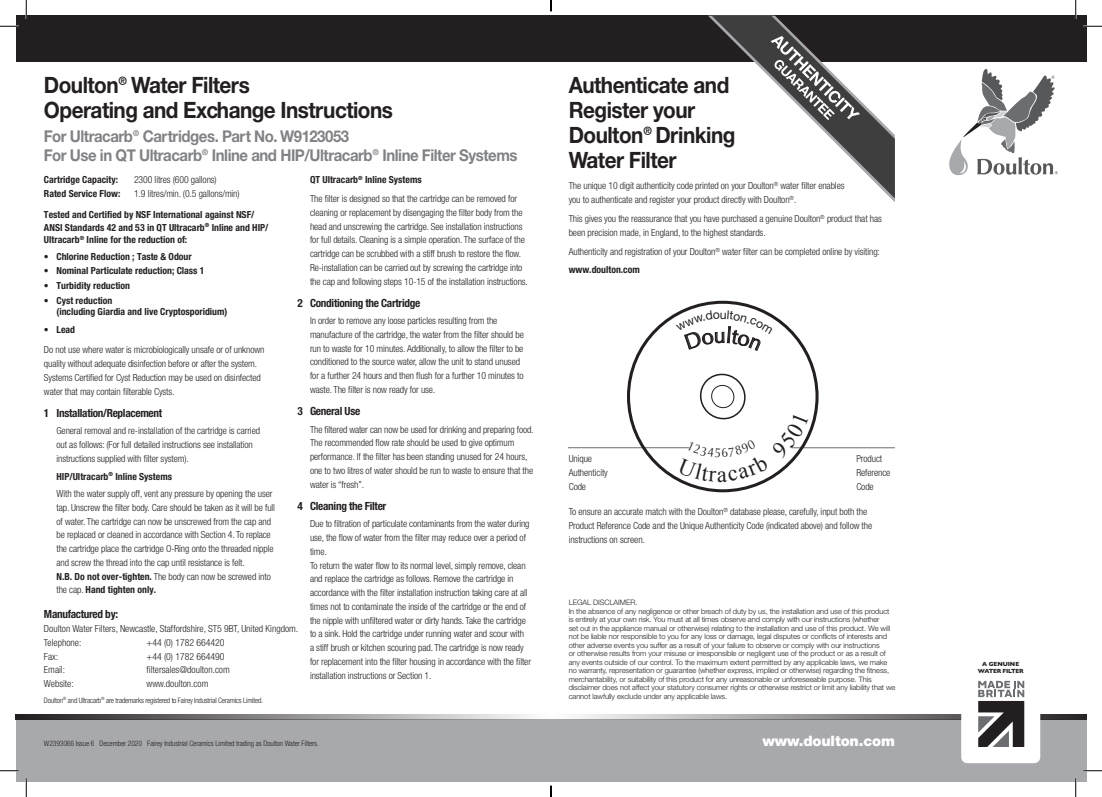
<style>
.page{position:relative;width:1102px;height:797px;background:#fff}
.page>*{position:absolute;margin:0;border:0;box-sizing:border-box;transform-origin:0 0}
.t1{font:700 22.5px/25px "Helvetica Neue CE";letter-spacing:-.025em;color:#231f20;scale:.92 1}
.t2{font:700 16.25px/18.8px "Helvetica Neue CE";letter-spacing:-.03em;color:#808285;scale:.92 1}
.t3{font:900 14.38px "Helvetica Neue";letter-spacing:-.01em;color:#fff}
.t4{font:700 condensed 11.25px "Helvetica Neue";letter-spacing:-.025em;color:#231f20}
.t5{font:300 condensed 9.75px/13.8px "Helvetica Neue";letter-spacing:-.01em;color:#231f20}
.t6{font:700 condensed 9.75px/12.5px "Helvetica Neue";color:#231f20}
.t7{font:300 7.5px/8.5px "Helvetica Neue LT Std";letter-spacing:-.01em;color:#231f20}
.t8{font:300 condensed 7.5px "Helvetica Neue";letter-spacing:-.01em;color:#231f20}
.t9{font:700 6px/7.2px "Gill Sans";letter-spacing:-.035em;color:#231f20;text-align:center}
.s1{font-weight:700}
.s2{font-family:"Frutiger";font-weight:300}
.s3{font-family:"Frutiger"}
</style>
<div class="page">
<div style="left:16px;top:16px;width:1070px;height:46px;background:#231f20"></div>
<div style="left:16px;top:719px;width:1070px;height:62px;background:#a8a9ad"></div>
<svg style="left:16px;top:714px;width:1070px;height:5px;background:#979595"></svg>
<svg style="left:708px;top:16px;width:186px;height:185px"></svg>
<hr style="left:568px;top:447px;width:121px;height:1px;background:#6c6d70">
<hr style="left:791px;top:447px;width:103px;height:1px;background:#6c6d70">
<svg style="left:949px;top:69px;width:108px;height:106px"></svg>
<div style="left:961px;top:658px;width:79px;height:105px;background:#fff;border-radius:6px"></div>
<svg style="left:978px;top:681px;width:46px;height:66px"></svg>
<svg style="left:0;top:25px;width:19px;height:2px"></svg>
<svg style="left:1083px;top:25px;width:18px;height:2px"></svg>
<svg style="left:0;top:770px;width:19px;height:1px"></svg>
<svg style="left:1083px;top:770px;width:18px;height:1px"></svg>
<svg style="left:25px;top:0;width:2px;height:19px"></svg>
<svg style="left:25px;top:778px;width:2px;height:19px"></svg>
<svg style="left:1074px;top:0;width:2px;height:19px"></svg>
<svg style="left:1074px;top:778px;width:2px;height:19px"></svg>
<svg style="left:550px;top:785px;width:1px;height:12px"></svg>
<svg style="left:676px;top:310px;width:96px;height:41px"></svg>
<svg style="left:676px;top:373px;width:132px;height:109px"></svg>
<h1 class="t1" style="left:44px;top:73px;width:381px">Doulton® Water Filters<br>Operating and Exchange Instructions</h1>
<h2 class="t2" style="left:44px;top:127px;width:516px">For Ultracarb® Cartridges. Part No. W9123053<br>For Use in QT Ultracarb® Inline and HIP/Ultracarb® Inline Filter Systems</h2>
<p class="t5" style="left:310px;top:170px;width:209px;line-height:19px"><span class="s1">QT Ultracarb</span><sup>®</sup> <span class="s1">Inline Systems<br></span>The filter is designed so that the cartridge can be removed for</p>
<p class="t5" style="left:310px;top:205px;width:219px">cleaning or replacement by disengaging the filter body from the head and unscrewing the cartridge. See installation instructions for full details. Cleaning is a simple operation. The surface of the cartridge can be scrubbed with a stiff brush to restore the flow.<br>Re-installation can be carried out by screwing the cartridge into the cap and following steps 10-15 of the installation instructions.</p>
<p class="t4" style="left:297px;top:296px;width:124px">2 Conditioning the Cartridge</p>
<p class="t5" style="left:310px;top:314px;width:215px">In order to remove any loose particles resulting from the manufacture of the cartridge, the water from the filter should be run to waste for 10 minutes. Additionally, to allow the filter to be conditioned to the source water, allow the unit to stand unused for a further 24 hours and then flush for a further 10 minutes to waste. The filter is now ready for use.</p>
<p class="t4" style="left:297px;top:404px;width:64px">3 General Use</p>
<p class="t5" style="left:310px;top:422px;width:225px">The filtered water can now be used for drinking and preparing food.<br>The recommended flow rate should be used to give optimum performance. If the filter has been standing unused for 24 hours, one to two litres of water should be run to waste to ensure that the water is “fresh”.</p>
<p class="t4" style="left:297px;top:499px;width:90px">4 Cleaning the Filter</p>
<p class="t5" style="left:310px;top:517px;width:222px">Due to filtration of particulate contaminants from the water during use, the flow of water from the filter may reduce over a period of time.<br>To return the water flow to its normal level, simply remove, clean and replace the cartridge as follows. Remove the cartridge in accordance with the filter installation instruction taking care at all times not to contaminate the inside of the cartridge or the end of the nipple with unfiltered water or dirty hands. Take the cartridge to a sink. Hold the cartridge under running water and scour with<br>a stiff brush or kitchen scouring pad. The cartridge is now ready for replacement into the filter housing in accordance with the filter installation instructions or Section 1.</p>
<p class="t6" style="left:44px;top:173px;width:76px">Cartridge Capacity:</p>
<p class="t5" style="left:134px;top:172px;width:84px">2300 litres (600 gallons)</p>
<p class="t6" style="left:44px;top:187px;width:78px">Rated Service Flow:</p>
<p class="t5" style="left:134px;top:186px;width:107px">1.9 litres/min. (0.5 gallons/min)</p>
<p class="t6" style="left:44px;top:208px;width:226px">Tested and Certified by NSF International against NSF/<br>ANSI Standards 42 and 53 in QT Ultracarb<sup>®</sup> Inline and HIP/<br>Ultracarb<sup>®</sup> Inline for the reduction of:</p>
<p class="t6" style="left:44px;top:250px;width:149px"><span class="s2">•</span> Chlorine Reduction ; Taste &amp; Odour</p>
<p class="t6" style="left:44px;top:264px;width:162px"><span class="s2">•</span> Nominal Particulate reduction; Class 1</p>
<p class="t6" style="left:44px;top:279px;width:88px"><span class="s2">•</span> Turbidity reduction</p>
<p class="t6" style="left:56px;top:295px;width:172px;line-height:11.2px;text-indent:-12px"><span class="s2">•</span> Cyst reduction<br>(including Giardia and live Cryptosporidium)</p>
<p class="t5" style="left:44px;top:318px;width:222px;line-height:20.9px"><span class="s3">•</span> <span class="s1">Lead<br></span>Do not use where water is microbiologically unsafe or of unknown</p>
<p class="t5" style="left:44px;top:357px;width:218px">quality without adequate disinfection before or after the system.<br>Systems Certified for Cyst Reduction may be used on disinfected water that may contain filterable Cysts.</p>
<p class="t4" style="left:44px;top:406px;width:120px">1 Installation/Replacement</p>
<p class="t5" style="left:56px;top:424px;width:205px">General removal and re-installation of the cartridge is carried out as follows: (For full detailed instructions see installation instructions supplied with filter system).</p>
<p class="t5" style="left:56px;top:467px;width:217px;line-height:17.2px"><span class="s1">HIP/Ultracarb</span><sup>®</sup> <span class="s1">Inline Systems<br></span>With the water supply off, vent any pressure by opening the user</p>
<p class="t5" style="left:56px;top:500px;width:220px">tap. Unscrew the filter body. Care should be taken as it will be full of water. The cartridge can now be unscrewed from the cap and be replaced or cleaned in accordance with Section 4. To replace the cartridge place the cartridge O-Ring onto the threaded nipple and screw the thread into the cap until resistance is felt.<br><span class="s1">N.B. Do not over-tighten.</span> The body can now be screwed into the cap. <span class="s1">Hand tighten only.</span></p>
<p class="t4" style="left:44px;top:607px;width:76px">Manufactured by:</p>
<p class="t5" style="left:44px;top:621px;width:256px">Doulton Water Filters, Newcastle, Staffordshire, ST5 9BT, United Kingdom.<br>Telephone:</p>
<p class="t5" style="left:146px;top:635px;width:80px">+44 (0) 1782 664420</p>
<p class="t5" style="left:44px;top:649px;width:16px">Fax:</p>
<p class="t5" style="left:146px;top:649px;width:80px">+44 (0) 1782 664490</p>
<p class="t5" style="left:44px;top:663px;width:23px">Email:</p>
<p class="t5" style="left:146px;top:663px;width:85px">filtersales@doulton.com</p>
<p class="t5" style="left:44px;top:676px;width:31px">Website:</p>
<p class="t5" style="left:146px;top:676px;width:63px">www.doulton.com</p>
<p class="t8" style="left:44px;top:695px;width:220px">Doulton<sup>®</sup> and Ultracarb<sup>®</sup> are trademarks registered to Fairey Industrial Ceramics Limited.</p>
<p class="t8" style="left:44px;top:739px;width:276px">W2393066 Issue 6 December 2020 Fairey Industrial Ceramics Limited trading as Doulton Water Filters.</p>
<h1 class="t1" style="left:568px;top:73px;width:183px">Authenticate and<br>Register your<br>Doulton® Drinking<br>Water Filter</h1>
<p class="t5" style="left:568px;top:179px;width:277px">The unique 10 digit authenticity code printed on your Doulton<sup>®</sup> water filter enables you to authenticate and register your product directly with Doulton<sup>®</sup>.</p>
<p class="t5" style="left:568px;top:211px;width:315px">This gives you the reassurance that you have purchased a genuine Doulton<sup>®</sup> product that has been precision made, in England, to the highest standards.</p>
<p class="t5" style="left:568px;top:242px;width:313px;line-height:17.9px">Authenticity and registration of your Doulton<sup>®</sup> water filter can be completed online by visiting: <span class="s1">www.doulton.com</span></p>
<p class="t5" style="left:568px;top:452px;width:41px">Unique<br>Authenticity<br>Code</p>
<p class="t5" style="left:856px;top:452px;width:36px">Product<br>Reference<br>Code</p>
<p class="t5" style="left:568px;top:505px;width:305px">To ensure an accurate match with the Doulton<sup>®</sup> database please, carefully, input both the<br>Product Reference Code and the Unique Authenticity Code (indicated above) and follow the instructions on screen.</p>
<p class="t7" style="left:568px;top:598px;width:328px">LEGAL DISCLAIMER.<br>In the absence of any negligence or other breach of duty by us, the installation and use of this product is entirely at your own risk. You must at all times observe and comply with our instructions (whether<br>set out in the appliance manual or otherwise) relating to the installation and use of this product. We will not be liable nor responsible to you for any loss or damage, legal disputes or conflicts of interests and other adverse events you suffer as a result of your failure to observe or comply with our instructions<br>or otherwise results from your misuse or irresponsible or negligent use of the product or as a result of any events outside of our control. To the maximum extent permitted by any applicable laws, we make no warranty, representation or guarantee (whether express, implied or otherwise) regarding the fitness, merchantability, or suitability of this product for any unreasonable or unforeseeable purpose. This disclaimer does not affect your statutory consumer rights or otherwise restrict or limit any liability that we cannot lawfully exclude under any applicable laws.</p>
<h3 class="t3" style="left:762px;top:732px;width:134px">www.doulton.com</h3>
<p class="t9" style="left:977px;top:660px;width:47px">A GENUINE<br>WATER FILTER</p>
</div>
